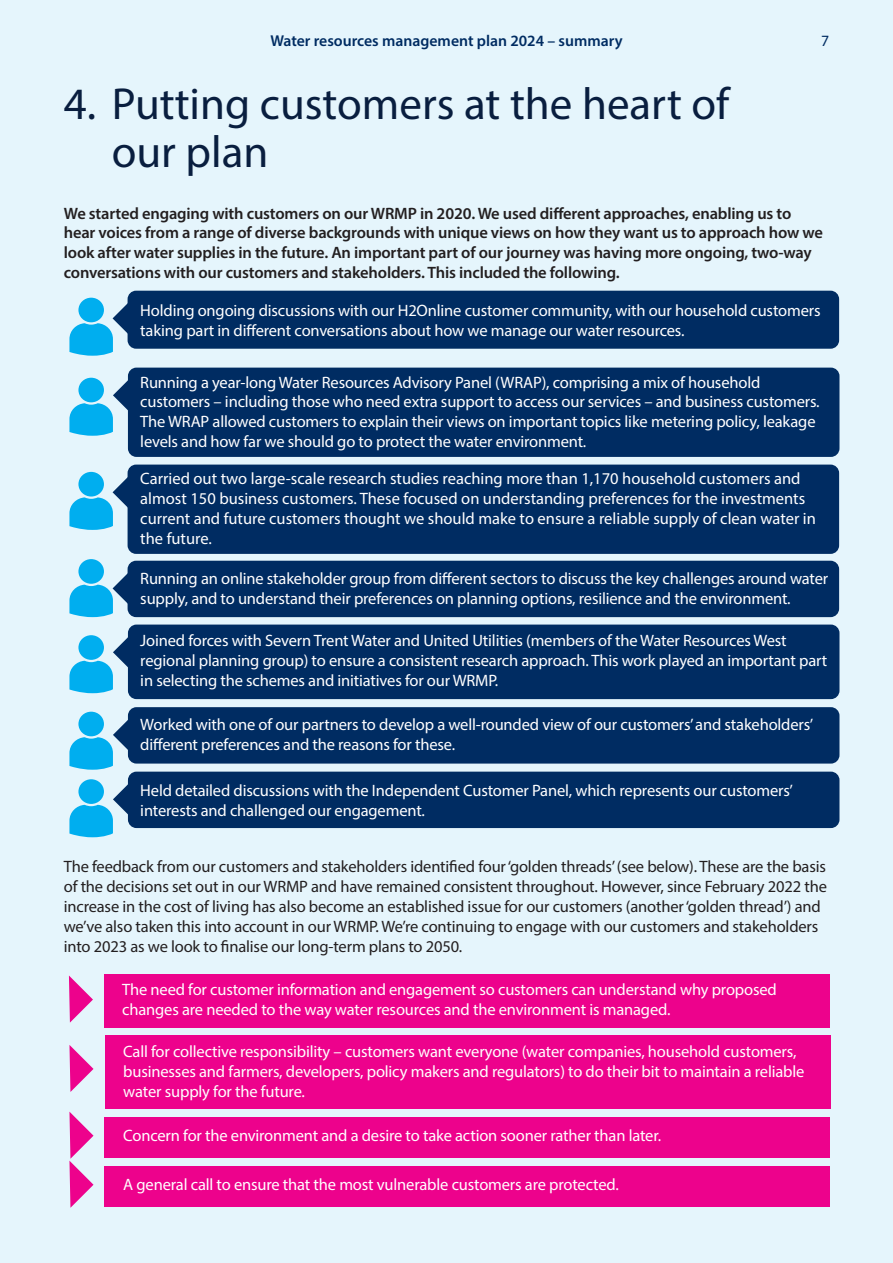
<style>
.page{position:relative;width:893px;height:1263px;background:#e5f5fc}
.page>*{position:absolute;margin:0;border:0;box-sizing:border-box;transform-origin:0 0}
.t1{font:45px/48px "Myriad Pro";color:#091e3f}
.t2{font:16.5px/19.8px "Myriad Pro";letter-spacing:-.01em;color:#fff}
.t3{font:16.5px/19.8px "Myriad Pro";letter-spacing:-.01em;color:#231f20}
.t4{font:600 16.5px/19.8px "Myriad Pro";letter-spacing:-.01em;color:#231f20}
.t5{font:600 15.75px "Myriad Pro";color:#002c62}
.t6{font:15.75px "Myriad Pro";color:#002c62}
</style>
<div class="page">
<div style="left:104px;top:1117px;width:725px;height:40px;background:#ed028c"></div>
<div style="left:105px;top:1035px;width:725px;height:74px;background:#ed028c"></div>
<div style="left:104px;top:974px;width:725px;height:53px;background:#ed028c"></div>
<div style="left:128px;top:772px;width:711px;height:56px;background:#002c62;border-radius:9px"></div>
<div style="left:128px;top:707px;width:711px;height:56px;background:#002c62;border-radius:9px"></div>
<div style="left:128px;top:624px;width:711px;height:75px;background:#002c62;border-radius:9px"></div>
<div style="left:128px;top:561px;width:711px;height:56px;background:#002c62;border-radius:9px"></div>
<div style="left:128px;top:465px;width:711px;height:89px;background:#002c62;border-radius:9px"></div>
<div style="left:128px;top:291px;width:711px;height:58px;background:#002c62;border-radius:9px"></div>
<svg style="left:69px;top:472px;width:59px;height:58px"></svg>
<svg style="left:69px;top:559px;width:75px;height:58px"></svg>
<svg style="left:69px;top:635px;width:60px;height:58px"></svg>
<svg style="left:69px;top:712px;width:76px;height:58px"></svg>
<svg style="left:69px;top:779px;width:76px;height:58px"></svg>
<svg style="left:69px;top:298px;width:75px;height:58px"></svg>
<div style="left:128px;top:368px;width:711px;height:89px;background:#002c62;border-radius:9px"></div>
<svg style="left:69px;top:378px;width:59px;height:58px"></svg>
<svg style="left:69px;top:975px;width:24px;height:47px"></svg>
<svg style="left:69px;top:1045px;width:25px;height:47px"></svg>
<div style="left:104px;top:1166px;width:725px;height:40px;background:#ed028c"></div>
<svg style="left:69px;top:1112px;width:25px;height:96px"></svg>
<p class="t5" style="left:270px;top:31px;width:354px">Water resources management plan 2024 – summary</p>
<p class="t6" style="left:821px;top:31px;width:10px">7</p>
<h1 class="t1" style="left:112px;top:79px;width:619px;text-indent:-48px">4. Putting customers at the heart of our plan</h1>
<p class="t4" style="left:64px;top:203px;width:761px">We started engaging with customers on our WRMP in 2020. We used different approaches, enabling us to hear voices from a range of diverse backgrounds with unique views on how they want us to approach how we look after water supplies in the future. An important part of our journey was having more ongoing, two-way conversations with our customers and stakeholders. This included the following.</p>
<p class="t2" style="left:140px;top:301px;width:682px">Holding ongoing discussions with our H2Online customer community, with our household customers taking part in different conversations about how we manage our water resources.</p>
<p class="t2" style="left:140px;top:372px;width:681px">Running a year-long Water Resources Advisory Panel (WRAP), comprising a mix of household customers – including those who need extra support to access our services – and business customers.<br>The WRAP allowed customers to explain their views on important topics like metering policy, leakage levels and how far we should go to protect the water environment.</p>
<p class="t2" style="left:140px;top:469px;width:677px">Carried out two large-scale research studies reaching more than 1,170 household customers and almost 150 business customers. These focused on understanding preferences for the investments current and future customers thought we should make to ensure a reliable supply of clean water in the future.</p>
<p class="t2" style="left:140px;top:569px;width:689px">Running an online stakeholder group from different sectors to discuss the key challenges around water supply, and to understand their preferences on planning options, resilience and the environment.</p>
<p class="t2" style="left:140px;top:630px;width:688px">Joined forces with Severn Trent Water and United Utilities (members of the Water Resources West regional planning group) to ensure a consistent research approach. This work played an important part in selecting the schemes and initiatives for our WRMP.</p>
<p class="t2" style="left:140px;top:714px;width:674px">Worked with one of our partners to develop a well-rounded view of our customers’ and stakeholders’ different preferences and the reasons for these.</p>
<p class="t2" style="left:140px;top:780px;width:654px">Held detailed discussions with the Independent Customer Panel, which represents our customers’ interests and challenged our engagement.</p>
<p class="t3" style="left:64px;top:857px;width:765px">The feedback from our customers and stakeholders identified four ‘golden threads’ (see below). These are the basis of the decisions set out in our WRMP and have remained consistent throughout. However, since February 2022 the increase in the cost of living has also become an established issue for our customers (another ‘golden thread’) and we’ve also taken this into account in our WRMP. We’re continuing to engage with our customers and stakeholders into 2023 as we look to finalise our long-term plans to 2050.</p>
<p class="t2" style="left:122px;top:979px;width:656px">The need for customer information and engagement so customers can understand why proposed changes are needed to the way water resources and the environment is managed.</p>
<p class="t2" style="left:123px;top:1041px;width:683px">Call for collective responsibility – customers want everyone (water companies, household customers, businesses and farmers, developers, policy makers and regulators) to do their bit to maintain a reliable water supply for the future.</p>
<p class="t2" style="left:123px;top:1126px;width:539px">Concern for the environment and a desire to take action sooner rather than later.</p>
<p class="t2" style="left:123px;top:1174px;width:497px">A general call to ensure that the most vulnerable customers are protected.</p>
</div>
